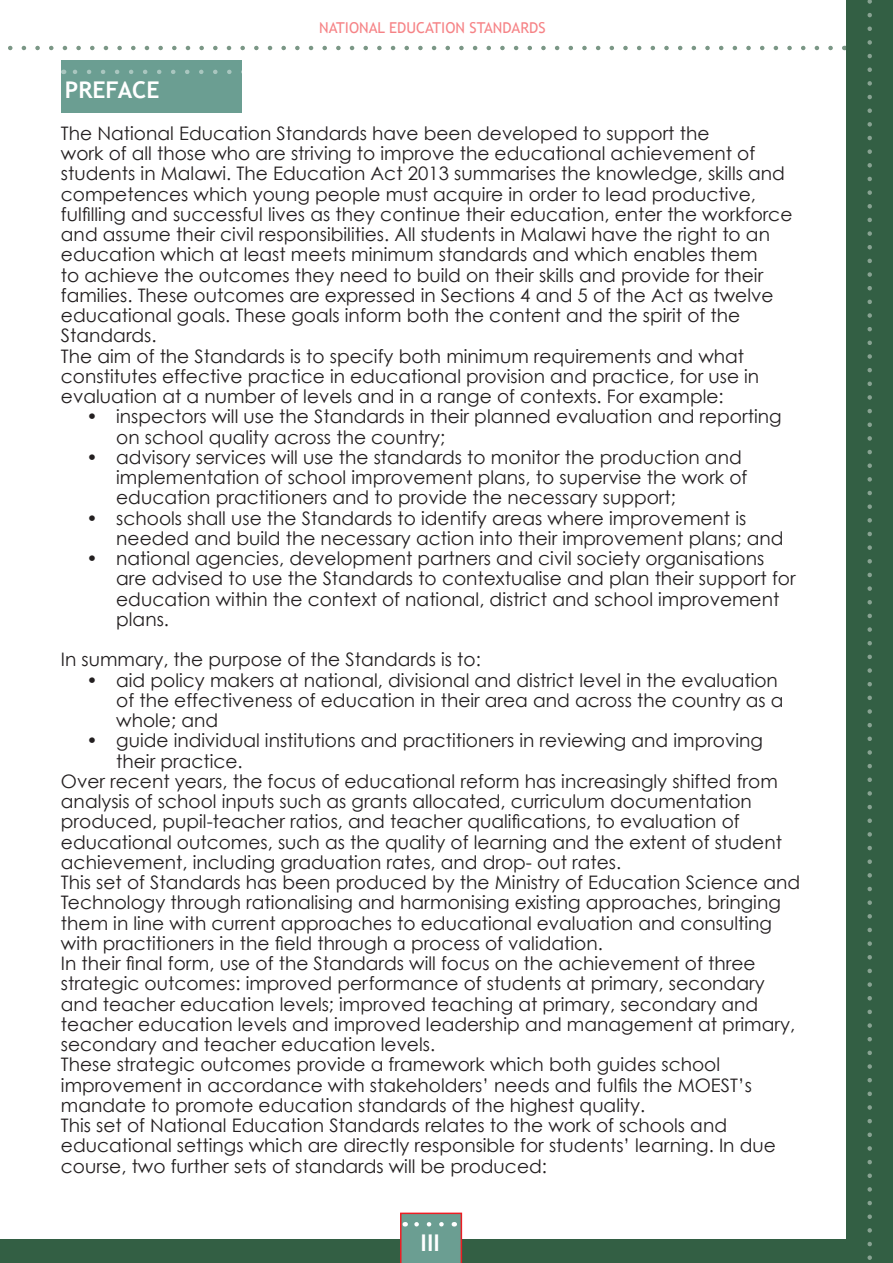
<style>
.page{position:relative;width:893px;height:1263px;background:#fff}
.page>*{position:absolute;margin:0;border:0;box-sizing:border-box;transform-origin:0 0}
.t1{font:700 23.1px "Trebuchet MS";color:#fff}
.t2{font:18.6px/20.2px "Century Gothic";color:#231f20}
.t3{font:15px "Trebuchet MS";color:#ee1d23}
</style>
<div class="page">
<div style="left:0;top:1239px;width:859px;height:24px;background:#335f44"></div>
<div style="left:846px;top:0;width:47px;height:1263px;background:#335f44"></div>
<svg style="left:867px;top:0;width:5px;height:1260px"></svg>
<div style="left:61px;top:61px;width:181px;height:52px;background:#6b9e92"></div>
<svg style="left:73px;top:70px;width:169px;height:4px"></svg>
<svg style="left:400px;top:1212px;width:62px;height:51px;background:#7a988d"></svg>
<svg style="left:8px;top:46px;width:823px;height:4px"></svg>
<p class="t1" style="left:65px;top:76px;width:96px">PREFACE</p>
<p class="t3" style="left:319px;top:19px;width:228px">NATIONAL EDUCATION STANDARDS</p>
<p class="t2" style="left:61px;top:123px;width:733px">The National Education Standards have been developed to support the<br>work of all those who are striving to improve the educational achievement of students in Malawi. The Education Act 2013 summarises the knowledge, skills and competences which young people must acquire in order to lead productive, fulfilling and successful lives as they continue their education, enter the workforce and assume their civil responsibilities. All students in Malawi have the right to an education which at least meets minimum standards and which enables them<br>to achieve the outcomes they need to build on their skills and provide for their families. These outcomes are expressed in Sections 4 and 5 of the Act as twelve educational goals. These goals inform both the content and the spirit of the Standards.</p>
<p class="t2" style="left:61px;top:345px;width:700px">The aim of the Standards is to specify both minimum requirements and what constitutes effective practice in educational provision and practice, for use in evaluation at a number of levels and in a range of contexts. For example:</p>
<p class="t2" style="left:116px;top:406px;width:667px;text-indent:-30px">• inspectors will use the Standards in their planned evaluation and reporting on school quality across the country;</p>
<p class="t2" style="left:116px;top:447px;width:633px;text-indent:-30px">• advisory services will use the standards to monitor the production and implementation of school improvement plans, to supervise the work of education practitioners and to provide the necessary support;</p>
<p class="t2" style="left:116px;top:507px;width:669px;text-indent:-30px">• schools shall use the Standards to identify areas where improvement is needed and build the necessary action into their improvement plans; and</p>
<p class="t2" style="left:116px;top:548px;width:681px;text-indent:-30px">• national agencies, development partners and civil society organisations are advised to use the Standards to contextualise and plan their support for education within the context of national, district and school improvement plans.</p>
<p class="t2" style="left:61px;top:649px;width:421px">In summary, the purpose of the Standards is to:</p>
<p class="t2" style="left:116px;top:669px;width:669px;text-indent:-30px">• aid policy makers at national, divisional and district level in the evaluation of the effectiveness of education in their area and across the country as a whole; and</p>
<p class="t2" style="left:116px;top:730px;width:648px;text-indent:-30px">• guide individual institutions and practitioners in reviewing and improving their practice.</p>
<p class="t2" style="left:61px;top:771px;width:722px">Over recent years, the focus of educational reform has increasingly shifted from analysis of school inputs such as grants allocated, curriculum documentation produced, pupil-teacher ratios, and teacher qualifications, to evaluation of educational outcomes, such as the quality of learning and the extent of student achievement, including graduation rates, and drop- out rates.</p>
<p class="t2" style="left:61px;top:872px;width:741px">This set of Standards has been produced by the Ministry of Education Science and Technology through rationalising and harmonising existing approaches, bringing them in line with current approaches to educational evaluation and consulting with practitioners in the field through a process of validation.</p>
<p class="t2" style="left:61px;top:953px;width:736px">In their final form, use of the Standards will focus on the achievement of three strategic outcomes: improved performance of students at primary, secondary and teacher education levels; improved teaching at primary, secondary and teacher education levels and improved leadership and management at primary, secondary and teacher education levels.</p>
<p class="t2" style="left:61px;top:1054px;width:692px">These strategic outcomes provide a framework which both guides school improvement in accordance with stakeholders’ needs and fulfils the MOEST’s mandate to promote education standards of the highest quality.</p>
<p class="t2" style="left:61px;top:1115px;width:716px">This set of National Education Standards relates to the work of schools and educational settings which are directly responsible for students’ learning. In due course, two further sets of standards will be produced:</p>
<p class="t1" style="left:421px;top:1228px;width:21px">III</p>
</div>
